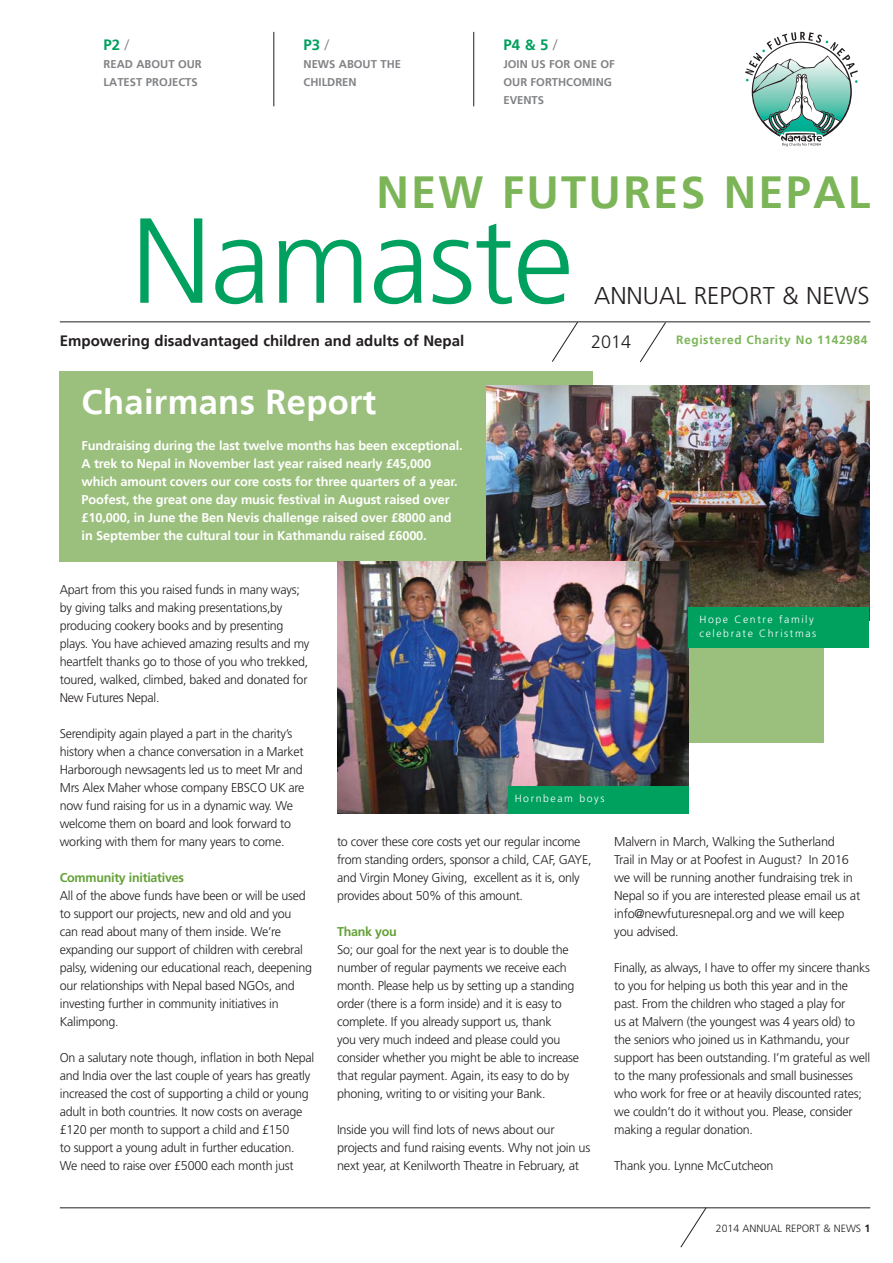
<style>
.page{position:relative;width:893px;height:1263px;background:#fff}
.page>*{position:absolute;margin:0;border:0;box-sizing:border-box;transform-origin:0 0}
.t1{font:300 120.75px "Frutiger LT Std";letter-spacing:-.01em;color:#00a05f}
.t2{font:700 45px "Frutiger LT";letter-spacing:.05em;color:#7cb558}
.t3{font:700 34.5px "Frutiger LT";letter-spacing:.01em;color:#fff}
.t4{font:300 24.3px "Frutiger LT Std";color:#231f20}
.t5{font:300 18px "Frutiger LT Std";color:#231f20}
.t6{font:700 15px "Frutiger LT";color:#231f20}
.t7{font:700 15px "Frutiger LT";color:#00a05f}
.t8{font:300 12.75px/18px "Frutiger LT Std";letter-spacing:-.02em;color:#231f20}
.t9{font:700 12.75px/18px "Frutiger LT";letter-spacing:-.01em;color:#fff}
.t10{font:700 12.75px "Frutiger LT Std";letter-spacing:-.02em;color:#64a137}
.t11{font:700 12px "Frutiger LT";letter-spacing:.05em;color:#7cb558}
.t12{font:700 11.25px/18px "Frutiger LT";color:#808285}
.t13{font:300 10.5px/13.5px "Frutiger LT Std";letter-spacing:.15em;color:#fff}
.t14{font:300 10.5px "Frutiger LT Std";color:#231f20}
.s1{font-family:"Frutiger LT Std";font-weight:300;color:#808285}
.s2{font-family:"Frutiger LT";font-weight:700}
</style>
<div class="page">
<div style="left:661px;top:607px;width:162px;height:136px;background:#9bbf7c"></div>
<hr style="left:60px;top:321px;width:810px;height:1px;background:#231f20">
<svg style="left:551px;top:321px;width:27px;height:41px"></svg>
<svg style="left:639px;top:321px;width:27px;height:42px"></svg>
<div style="left:60px;top:371px;width:533px;height:190px;background:#9bbf7c"></div>
<svg style="left:745px;top:32px;width:112px;height:114px"></svg>
<hr style="left:60px;top:1207px;width:810px;height:1px;background:#231f20">
<svg style="left:679px;top:1207px;width:28px;height:41px"></svg>
<hr style="left:273px;top:32px;width:1px;height:74px;background:#231f20">
<hr style="left:473px;top:32px;width:1px;height:74px;background:#231f20">
<img style="left:486px;top:385px;width:383px;height:223px">
<img style="left:337px;top:561px;width:351px;height:253px">
<div style="left:688px;top:608px;width:181px;height:40px;background:#00a05f"></div>
<div style="left:508px;top:786px;width:180px;height:28px;background:#00a05f"></div>
<p class="t7" style="left:104px;top:36px;width:27px">P2 <span class="s1">/</span></p>
<p class="t12" style="left:104px;top:55px;width:100px">READ ABOUT OUR<br>LATEST PROJECTS</p>
<p class="t7" style="left:303px;top:36px;width:27px">P3 <span class="s1">/</span></p>
<p class="t12" style="left:303px;top:55px;width:99px">NEWS ABOUT THE<br>CHILDREN</p>
<p class="t7" style="left:503px;top:36px;width:55px">P4 &amp; 5 <span class="s1">/</span></p>
<p class="t12" style="left:503px;top:55px;width:113px">JOIN US FOR ONE OF<br>OUR FORTHCOMING<br>EVENTS</p>
<h2 class="t2" style="left:376px;top:166px;width:495px">NEW FUTURES NEPAL</h2>
<h1 class="t1" style="left:131px;top:202px;width:444px">Namaste</h1>
<h3 class="t4" style="left:594px;top:283px;width:277px">ANNUAL REPORT &amp; NEWS</h3>
<p class="t6" style="left:60px;top:332px;width:406px">Empowering disadvantaged children and adults of Nepal</p>
<p class="t11" style="left:676px;top:332px;width:193px">Registered Charity No 1142984</p>
<h3 class="t3" style="left:82px;top:382px;width:296px">Chairmans Report</h3>
<p class="t9" style="left:82px;top:437px;width:383px">Fundraising during the last twelve months has been exceptional.<br>A trek to Nepal in November last year raised nearly £45,000 which amount covers our core costs for three quarters of a year.<br>Poofest, the great one day music festival in August raised over £10,000, in June the Ben Nevis challenge raised over £8000 and in September the cultural tour in Kathmandu raised £6000.</p>
<h3 class="t5" style="left:591px;top:333px;width:42px">2014</h3>
<p class="t8" style="left:60px;top:581px;width:251px">Apart from this you raised funds in many ways; by giving talks and making presentations,by producing cookery books and by presenting plays. You have achieved amazing results and my heartfelt thanks go to those of you who trekked, toured, walked, climbed, baked and donated for New Futures Nepal.</p>
<p class="t8" style="left:60px;top:725px;width:246px">Serendipity again played a part in the charity’s history when a chance conversation in a Market Harborough newsagents led us to meet Mr and Mrs Alex Maher whose company EBSCO UK are now fund raising for us in a dynamic way. We welcome them on board and look forward to working with them for many years to come.</p>
<p class="t10" style="left:60px;top:871px;width:126px">Community initiatives</p>
<p class="t8" style="left:60px;top:887px;width:254px">All of the above funds have been or will be used to support our projects, new and old and you can read about many of them inside. We’re expanding our support of children with cerebral palsy, widening our educational reach, deepening our relationships with Nepal based NGOs, and investing further in community initiatives in Kalimpong.</p>
<p class="t8" style="left:60px;top:1049px;width:256px">On a salutary note though, inflation in both Nepal and India over the last couple of years has greatly increased the cost of supporting a child or young adult in both countries. It now costs on average £120 per month to support a child and £150<br>to support a young adult in further education.<br>We need to raise over £5000 each month just</p>
<p class="t13" style="left:699px;top:613px;width:118px">Hope Centre family celebrate Christmas</p>
<p class="t13" style="left:514px;top:792px;width:91px">Hornbeam boys</p>
<p class="t8" style="left:337px;top:833px;width:256px">to cover these core costs yet our regular income from standing orders, sponsor a child, CAF, GAYE, and Virgin Money Giving, excellent as it is, only provides about 50% of this amount.</p>
<p class="t10" style="left:337px;top:925px;width:61px">Thank you</p>
<p class="t8" style="left:337px;top:941px;width:243px">So; our goal for the next year is to double the number of regular payments we receive each month. Please help us by setting up a standing order (there is a form inside) and it is easy to complete. If you already support us, thank<br>you very much indeed and please could you consider whether you might be able to increase that regular payment. Again, its easy to do by phoning, writing to or visiting your Bank.</p>
<p class="t8" style="left:337px;top:1121px;width:255px">Inside you will find lots of news about our projects and fund raising events. Why not join us next year, at Kenilworth Theatre in February, at</p>
<p class="t8" style="left:614px;top:833px;width:247px">Malvern in March, Walking the Sutherland<br>Trail in May or at Poofest in August? In 2016 we will be running another fundraising trek in Nepal so if you are interested please email us at info@newfuturesnepal.org and we will keep you advised.</p>
<p class="t8" style="left:614px;top:959px;width:257px">Finally, as always, I have to offer my sincere thanks to you for helping us both this year and in the past. From the children who staged a play for<br>us at Malvern (the youngest was 4 years old) to the seniors who joined us in Kathmandu, your support has been outstanding. I’m grateful as well to the many professionals and small businesses who work for free or at heavily discounted rates; we couldn’t do it without you. Please, consider making a regular donation.</p>
<p class="t8" style="left:614px;top:1157px;width:160px">Thank you. Lynne McCutcheon</p>
<p class="t14" style="left:715px;top:1223px;width:156px">2014 ANNUAL REPORT &amp; NEWS <span class="s2">1</span></p>
</div>
